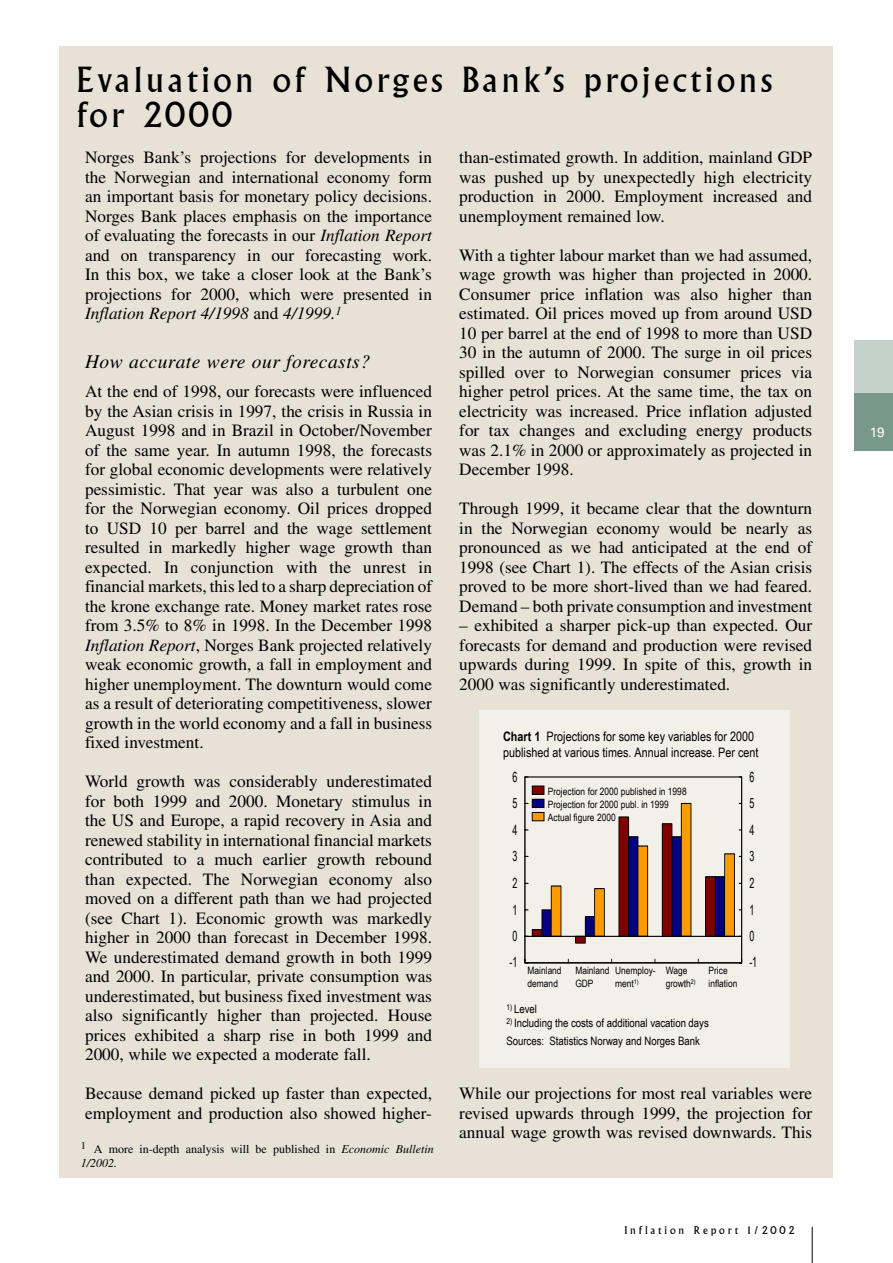
<style>
.page{position:relative;width:893px;height:1263px;background:#fff}
.page>*{position:absolute;margin:0;border:0;box-sizing:border-box;transform-origin:0 0}
.Overskrift_1{font:33.75px/35.2px "Albertus";letter-spacing:.1em;color:#000}
.Overskrift_3{font:italic 19.5px "Times";letter-spacing:.025em;color:#000}
.t1{font:17.25px/19.5px "Times";color:#000;text-align:justify}
.t2{font:13.95px "Arial Narrow";color:#000;scale:.78 1}
.t3{font:13.5px "Univers";color:#fff}
.t4{font:13.05px/15.6px "Arial Narrow";color:#000}
.Tekst__fotnote{font:12px/14.4px "Times";color:#000}
.t5{font:11.55px/18.1px "Arial Narrow";color:#000}
.t6{font:10.5px "Albertus";letter-spacing:.27em;color:#000}
.t7{font:10.2px/12.1px "Arial Narrow";color:#000}
.s1{font-style:italic}
.s2{font-weight:700}
</style>
<div class="page">
<div style="left:60px;top:47px;width:773px;height:1131px;background:#e7e1d6"></div>
<hr style="left:812px;top:1227px;width:1px;height:36px;background:#000">
<div style="left:854px;top:340px;width:39px;height:111px;background:#c5d2cc"></div>
<div style="left:854px;top:393px;width:39px;height:58px;background:#78988b"></div>
<div style="left:479px;top:711px;width:311px;height:357px;background:#f3f0ea"></div>
<svg style="left:524px;top:776px;width:218px;height:187px"></svg>
<div style="left:532px;top:799px;width:12px;height:8px;background:#010181"></div>
<div style="left:532px;top:799px;width:12px;height:9px;border:1px solid #010101"></div>
<div style="left:532px;top:786px;width:12px;height:8px;background:#810101"></div>
<div style="left:532px;top:786px;width:12px;height:9px;border:1px solid #010101"></div>
<div style="left:532px;top:812px;width:12px;height:9px;background:#ff9901"></div>
<div style="left:532px;top:812px;width:12px;height:9px;border:1px solid #010101"></div>
<p class="Overskrift_1" style="left:77px;top:63px;width:697px">Evaluation of Norges Bank’s projections for 2000</p>
<p class="t1" style="left:459px;top:147px;width:354px">than-estimated growth. In addition, mainland GDP was pushed up by unexpectedly high electricity production in 2000. Employment increased and unemployment remained low.</p>
<p class="t1" style="left:459px;top:245px;width:354px">With a tighter labour market than we had assumed, wage growth was higher than projected in 2000.<br>Consumer price inflation was also higher than estimated. Oil prices moved up from around USD 10 per barrel at the end of 1998 to more than USD 30 in the autumn of 2000. The surge in oil prices spilled over to Norwegian consumer prices via higher petrol prices. At the same time, the tax on electricity was increased. Price inflation adjusted for tax changes and excluding energy products was 2.1% in 2000 or approximately as projected in December 1998.</p>
<p class="t1" style="left:459px;top:498px;width:354px">Through 1999, it became clear that the downturn in the Norwegian economy would be nearly as pronounced as we had anticipated at the end of 1998 (see Chart 1). The effects of the Asian crisis proved to be more short-lived than we had feared.<br>Demand – both private consumption and investment</p>
<p class="t1" style="left:459px;top:615px;width:354px">– exhibited a sharper pick-up than expected. Our forecasts for demand and production were revised upwards during 1999. In spite of this, growth in 2000 was significantly underestimated.</p>
<p class="t1" style="left:85px;top:147px;width:348px">Norges Bank’s projections for developments in the Norwegian and international economy form an important basis for monetary policy decisions.<br>Norges Bank places emphasis on the importance of evaluating the forecasts in our <span class="s1">Inflation Report </span>and on transparency in our forecasting work.<br>In this box, we take a closer look at the Bank’s projections for 2000, which were presented in <span class="s1">Inflation Report 4/1998</span> and <span class="s1">4/1999.</span><sup>1</sup></p>
<p class="Overskrift_3" style="left:85px;top:351px;width:287px">How accurate were our forecasts?</p>
<p class="t1" style="left:85px;top:381px;width:349px">At the end of 1998, our forecasts were influenced by the Asian crisis in 1997, the crisis in Russia in August 1998 and in Brazil in October/November of the same year. In autumn 1998, the forecasts for global economic developments were relatively pessimistic. That year was also a turbulent one for the Norwegian economy. Oil prices dropped to USD 10 per barrel and the wage settlement resulted in markedly higher wage growth than expected. In conjunction with the unrest in financial markets, this led to a sharp depreciation of the krone exchange rate. Money market rates rose from 3.5% to 8% in 1998. In the December 1998<br><span class="s1">Inflation Report</span>, Norges Bank projected relatively weak economic growth, a fall in employment and higher unemployment. The downturn would come as a result of deteriorating competitiveness, slower growth in the world economy and a fall in business fixed investment.</p>
<p class="t1" style="left:85px;top:771px;width:349px">World growth was considerably underestimated for both 1999 and 2000. Monetary stimulus in the US and Europe, a rapid recovery in Asia and renewed stability in international financial markets contributed to a much earlier growth rebound than expected. The Norwegian economy also moved on a different path than we had projected (see Chart 1). Economic growth was markedly higher in 2000 than forecast in December 1998.<br>We underestimated demand growth in both 1999 and 2000. In particular, private consumption was underestimated, but business fixed investment was also significantly higher than projected. House prices exhibited a sharp rise in both 1999 and 2000, while we expected a moderate fall.</p>
<p class="t1" style="left:85px;top:1083px;width:348px">Because demand picked up faster than expected, employment and production also showed higher-</p>
<p class="t4" style="left:503px;top:728px;width:257px"><span class="s2">Chart 1</span> Projections for some key variables for 2000 published at various times. Annual increase. Per cent</p>
<p class="t2" style="left:512px;top:766px;width:8px">6</p>
<p class="t2" style="left:749px;top:766px;width:8px">6</p>
<p class="t7" style="left:548px;top:784px;width:140px;line-height:13px">Projection for 2000 published in 1998<br>Projection for 2000 publ. in 1999<br>Actual figure 2000</p>
<p class="t2" style="left:512px;top:793px;width:8px">5</p>
<p class="t2" style="left:749px;top:793px;width:8px">5</p>
<p class="t2" style="left:512px;top:819px;width:8px">4</p>
<p class="t2" style="left:749px;top:819px;width:8px">4</p>
<p class="t2" style="left:512px;top:846px;width:8px">3</p>
<p class="t2" style="left:749px;top:846px;width:8px">3</p>
<p class="t2" style="left:512px;top:873px;width:8px">2</p>
<p class="t2" style="left:749px;top:873px;width:8px">2</p>
<p class="t2" style="left:512px;top:899px;width:8px">1</p>
<p class="t2" style="left:749px;top:899px;width:8px">1</p>
<p class="t2" style="left:512px;top:926px;width:8px">0</p>
<p class="t2" style="left:749px;top:926px;width:8px">0</p>
<p class="t2" style="left:749px;top:952px;width:12px">-1</p>
<p class="t2" style="left:510px;top:952px;width:11px">-1</p>
<p class="t7" style="left:528px;top:964px;width:36px">Mainland demand</p>
<p class="t7" style="left:615px;top:964px;width:42px">Unemploy&shy;ment<sup>1)</sup></p>
<p class="t7" style="left:666px;top:964px;width:32px">Wage growth<sup>2)</sup></p>
<p class="t7" style="left:708px;top:964px;width:30px">Price inflation</p>
<p class="t7" style="left:575px;top:964px;width:36px">Mainland<br>GDP</p>
<p class="t5" style="left:506px;top:999px;width:32px"><sup>1)</sup> Level</p>
<p class="t5" style="left:506px;top:1013px;width:204px"><sup>2)</sup> Including the costs of additional vacation days<br>Sources: Statistics Norway and Norges Bank</p>
<p class="t1" style="left:459px;top:1083px;width:354px">While our projections for most real variables were revised upwards through 1999, the projection for annual wage growth was revised downwards. This</p>
<p class="Tekst__fotnote" style="left:81px;top:1141px;width:354px"><sup>1</sup> A more in-depth analysis will be published in <span class="s1">Economic Bulletin<br>1/2002.</span></p>
<p class="t6" style="left:624px;top:1224px;width:171px">Inflation Report 1/2002</p>
<p class="t3" style="left:870px;top:424px;width:17px">19</p>
</div>
